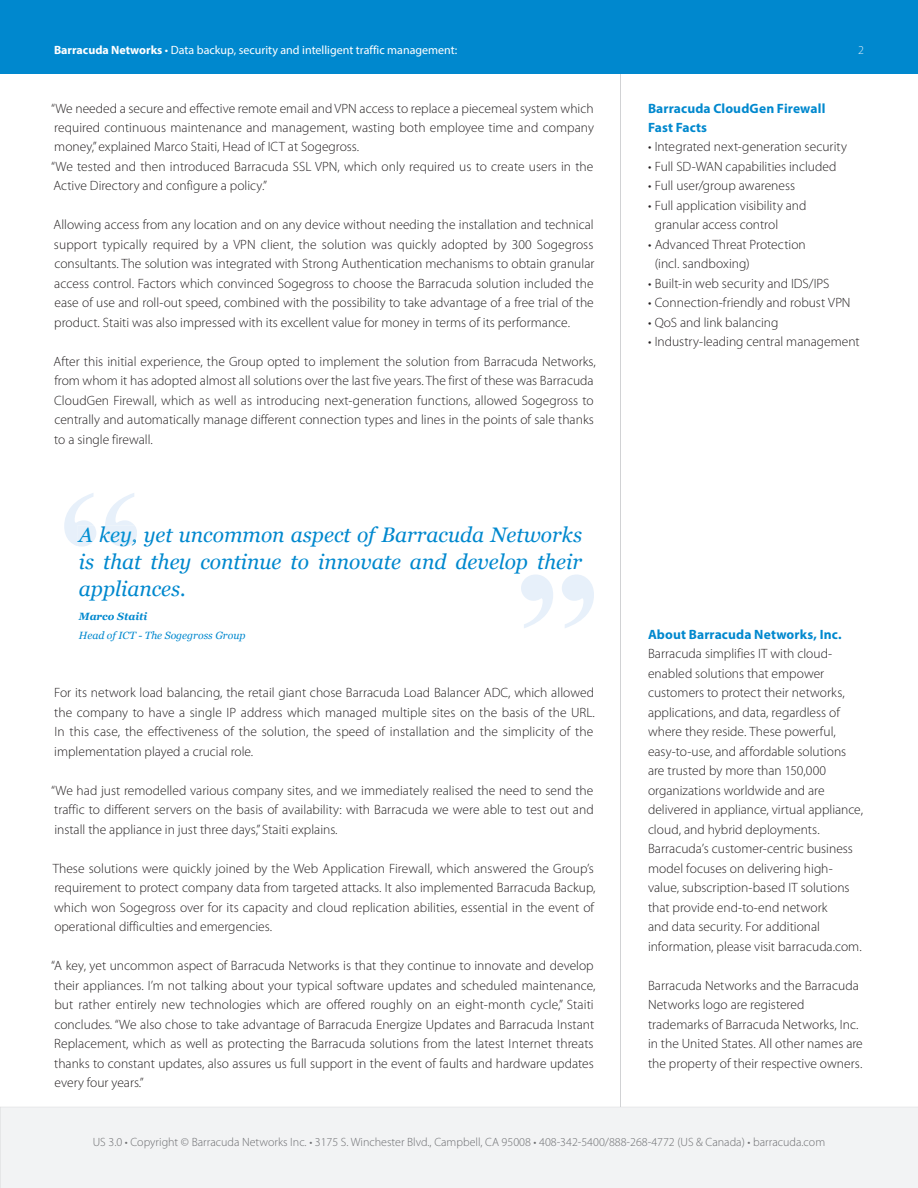
<style>
.page{position:relative;width:918px;height:1188px;background:#fff}
.page>*{position:absolute;margin:0;border:0;box-sizing:border-box;transform-origin:0 0}
.t1{font:italic 21px/27px "Georgia";color:#0088ce;text-align:justify}
.t2{font:300 13.5px/19.5px "Myriad Pro";color:#231f20}
.t3{font:700 13.5px/19.5px "Myriad Pro";letter-spacing:.01em;color:#0088ce}
.t4{font:300 12px "Myriad Pro";color:#6c6d70}
.t5{font:12px "Myriad Pro";color:#fff}
.t6{font:300 12px "Myriad Pro";color:#e7f0fa}
.t7{font:italic 10.5px "Georgia";color:#0088ce}
.t8{font:italic 700 10.5px "Georgia";color:#0088ce}
.s1{font-weight:700}
</style>
<div class="page">
<hr style="left:621px;top:0;width:1px;height:1188px;background:#d1d2d4">
<div style="left:0;top:0;width:918px;height:74px;background:#0088ce"></div>
<div style="left:0;top:1107px;width:918px;height:81px;background:#f2f3f4"></div>
<svg style="left:521px;top:575px;width:73px;height:53px"></svg>
<svg style="left:64px;top:493px;width:73px;height:54px"></svg>
<p class="t5" style="left:54px;top:43px;width:405px"><span class="s1">Barracuda Networks</span> • Data backup, security and intelligent traffic management:</p>
<p class="t6" style="left:858px;top:43px;width:7px">2</p>
<p class="t2" style="left:51px;top:98px;width:544px">“We needed a secure and effective remote email and VPN access to replace a piecemeal system which required continuous maintenance and management, wasting both employee time and company money,” explained Marco Staiti, Head of ICT at Sogegross.<br>“We tested and then introduced Barracuda SSL VPN, which only required us to create users in the Active Directory and configure a policy.”</p>
<p class="t2" style="left:53px;top:215px;width:542px;text-align:justify">Allowing access from any location and on any device without needing the installation and technical support typically required by a VPN client, the solution was quickly adopted by 300 Sogegross consultants. The solution was integrated with Strong Authentication mechanisms to obtain granular access control. Factors which convinced Sogegross to choose the Barracuda solution included the ease of use and roll-out speed, combined with the possibility to take advantage of a free trial of the product. Staiti was also impressed with its excellent value for money in terms of its performance.</p>
<p class="t2" style="left:53px;top:352px;width:544px">After this initial experience, the Group opted to implement the solution from Barracuda Networks, from whom it has adopted almost all solutions over the last five years. The first of these was Barracuda CloudGen Firewall, which as well as introducing next-generation functions, allowed Sogegross to centrally and automatically manage different connection types and lines in the points of sale thanks to a single firewall.</p>
<h1 class="t1" style="left:79px;top:521px;width:505px">A key, yet uncommon aspect of Barracuda Networks is that they continue to innovate and develop their appliances.</h1>
<p class="t8" style="left:79px;top:609px;width:70px">Marco Staiti</p>
<p class="t7" style="left:79px;top:629px;width:168px">Head of ICT - The Sogegross Group</p>
<p class="t2" style="left:54px;top:683px;width:542px">For its network load balancing, the retail giant chose Barracuda Load Balancer ADC, which allowed the company to have a single IP address which managed multiple sites on the basis of the URL.<br>In this case, the effectiveness of the solution, the speed of installation and the simplicity of the implementation played a crucial role.</p>
<p class="t2" style="left:51px;top:781px;width:544px;text-align:justify">“We had just remodelled various company sites, and we immediately realised the need to send the traffic to different servers on the basis of availability: with Barracuda we were able to test out and install the appliance in just three days,” Staiti explains.</p>
<p class="t2" style="left:53px;top:859px;width:544px">These solutions were quickly joined by the Web Application Firewall, which answered the Group’s requirement to protect company data from targeted attacks. It also implemented Barracuda Backup, which won Sogegross over for its capacity and cloud replication abilities, essential in the event of operational difficulties and emergencies.</p>
<p class="t2" style="left:51px;top:956px;width:546px">“A key, yet uncommon aspect of Barracuda Networks is that they continue to innovate and develop their appliances. I’m not talking about your typical software updates and scheduled maintenance, but rather entirely new technologies which are offered roughly on an eight-month cycle,” Staiti concludes. “We also chose to take advantage of Barracuda Energize Updates and Barracuda Instant Replacement, which as well as protecting the Barracuda solutions from the latest Internet threats thanks to constant updates, also assures us full support in the event of faults and hardware updates every four years.”</p>
<p class="t3" style="left:648px;top:98px;width:179px">Barracuda CloudGen Firewall<br>Fast Facts</p>
<p class="t2" style="left:648px;top:137px;width:201px">• Integrated next-generation security</p>
<p class="t2" style="left:648px;top:157px;width:190px">• Full SD-WAN capabilities included</p>
<p class="t2" style="left:648px;top:176px;width:149px">• Full user/group awareness</p>
<p class="t2" style="left:655px;top:196px;width:153px;text-indent:-7px">• Full application visibility and granular access control</p>
<p class="t2" style="left:655px;top:235px;width:153px;text-indent:-7px">• Advanced Threat Protection (incl. sandboxing)</p>
<p class="t2" style="left:648px;top:274px;width:183px">• Built-in web security and IDS/IPS</p>
<p class="t2" style="left:648px;top:293px;width:204px">• Connection-friendly and robust VPN</p>
<p class="t2" style="left:648px;top:313px;width:132px">• QoS and link balancing</p>
<p class="t2" style="left:648px;top:332px;width:213px">• Industry-leading central management</p>
<p class="t3" style="left:648px;top:624px;width:195px">About Barracuda Networks, Inc.</p>
<p class="t2" style="left:648px;top:644px;width:217px">Barracuda simplifies IT with cloud&shy;enabled solutions that empower customers to protect their networks, applications, and data, regardless of where they reside. These powerful, easy-to-use, and affordable solutions are trusted by more than 150,000 organizations worldwide and are delivered in appliance, virtual appliance, cloud, and hybrid deployments.<br>Barracuda’s customer-centric business model focuses on delivering high&shy;value, subscription-based IT solutions that provide end-to-end network<br>and data security. For additional information, please visit barracuda.com.</p>
<p class="t2" style="left:648px;top:976px;width:216px">Barracuda Networks and the Barracuda Networks logo are registered trademarks of Barracuda Networks, Inc. in the United States. All other names are the property of their respective owners.</p>
<p class="t4" style="left:93px;top:1135px;width:734px">US 3.0 • Copyright © Barracuda Networks Inc. • 3175 S. Winchester Blvd., Campbell, CA 95008 • 408-342-5400/888-268-4772 (US &amp; Canada) • barracuda.com</p>
</div>
